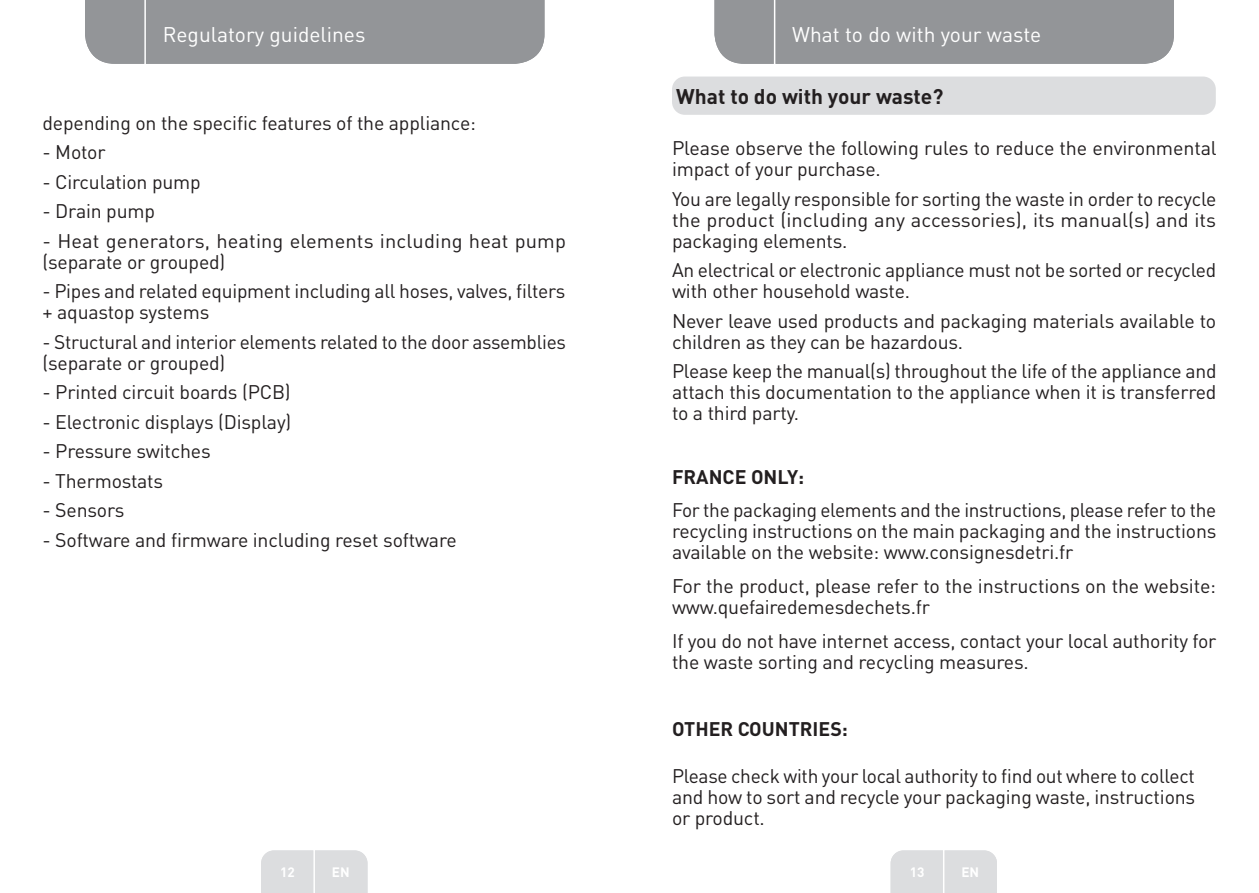
<style>
.page{position:relative;width:1259px;height:893px;background:#fff}
.page>*{position:absolute;margin:0;border:0;box-sizing:border-box;transform-origin:0 0}
.TitreGauche__gabarit{font:21px "DIN Pro";color:#fff}
.Headline-01{font:700 21px "DIN Pro";color:#231f20}
.Large_Text__3_2_mm{font:19.5px/21px "DIN Pro";letter-spacing:-.01em;color:#231f20}
.Large_Text__3_2_mm-2{font:700 19.5px "DIN Pro";color:#231f20}
.Body{font:700 13.5px "DIN Pro";color:#fff}
</style>
<div class="page">
<div style="left:85px;top:0;width:459px;height:64px;background:#939598"></div>
<div style="left:261px;top:850px;width:106px;height:43px;background:#dcdddf"></div>
<hr style="left:313px;top:833px;width:2px;height:60px;background:#fff">
<hr style="left:144px;top:0;width:2px;height:66px;background:#fff">
<div style="left:714px;top:0;width:460px;height:64px;background:#939598"></div>
<div style="left:890px;top:850px;width:107px;height:43px;background:#dcdddf"></div>
<hr style="left:943px;top:833px;width:1px;height:60px;background:#fff">
<hr style="left:774px;top:0;width:1px;height:66px;background:#fff">
<div style="left:672px;top:77px;width:543px;height:38px;background:#dcdddf;border-radius:13px"></div>
<p class="TitreGauche__gabarit" style="left:163px;top:20px;width:204px">Regulatory guidelines</p>
<p class="TitreGauche__gabarit" style="left:792px;top:20px;width:251px">What to do with your waste</p>
<p class="TitreGauche__gabarit" style="left:792px;top:20px;width:204px">Regulatory guidelines</p>
<p class="Large_Text__3_2_mm" style="left:43px;top:111px;width:435px">depending on the specific features of the appliance:</p>
<p class="Large_Text__3_2_mm" style="left:43px;top:141px;width:65px">- Motor</p>
<p class="Large_Text__3_2_mm" style="left:43px;top:170px;width:160px">- Circulation pump</p>
<p class="Large_Text__3_2_mm" style="left:43px;top:200px;width:114px">- Drain pump</p>
<p class="Large_Text__3_2_mm" style="left:43px;top:229px;width:525px">- Heat generators, heating elements including heat pump (separate or grouped)</p>
<p class="Large_Text__3_2_mm" style="left:43px;top:280px;width:524px">- Pipes and related equipment including all hoses, valves, filters + aquastop systems</p>
<p class="Large_Text__3_2_mm" style="left:43px;top:330px;width:525px">- Structural and interior elements related to the door assemblies (separate or grouped)</p>
<p class="Large_Text__3_2_mm" style="left:43px;top:381px;width:250px">- Printed circuit boards (PCB)</p>
<p class="Large_Text__3_2_mm" style="left:43px;top:410px;width:250px">- Electronic displays (Display)</p>
<p class="Large_Text__3_2_mm" style="left:43px;top:440px;width:170px">- Pressure switches</p>
<p class="Large_Text__3_2_mm" style="left:43px;top:469px;width:122px">- Thermostats</p>
<p class="Large_Text__3_2_mm" style="left:43px;top:499px;width:84px">- Sensors</p>
<p class="Large_Text__3_2_mm" style="left:43px;top:528px;width:416px">- Software and firmware including reset software</p>
<p class="Headline-01" style="left:676px;top:82px;width:268px">What to do with your waste?</p>
<p class="Large_Text__3_2_mm" style="left:672px;top:137px;width:546px">Please observe the following rules to reduce the environmental impact of your purchase.</p>
<p class="Large_Text__3_2_mm" style="left:672px;top:187px;width:546px;text-align:justify">You are legally responsible for sorting the waste in order to recycle the product (including any accessories), its manual(s) and its packaging elements.</p>
<p class="Large_Text__3_2_mm" style="left:672px;top:259px;width:545px">An electrical or electronic appliance must not be sorted or recycled with other household waste.</p>
<p class="Large_Text__3_2_mm" style="left:672px;top:309px;width:546px">Never leave used products and packaging materials available to children as they can be hazardous.</p>
<p class="Large_Text__3_2_mm" style="left:672px;top:360px;width:546px;text-align:justify">Please keep the manual(s) throughout the life of the appliance and attach this documentation to the appliance when it is transferred to a third party.</p>
<p class="Large_Text__3_2_mm-2" style="left:672px;top:463px;width:134px">FRANCE ONLY:</p>
<p class="Large_Text__3_2_mm" style="left:672px;top:499px;width:546px;text-align:justify">For the packaging elements and the instructions, please refer to the recycling instructions on the main packaging and the instructions available on the website: www.consignesdetri.fr</p>
<p class="Large_Text__3_2_mm" style="left:672px;top:575px;width:545px">For the product, please refer to the instructions on the website: www.quefairedemesdechets.fr</p>
<p class="Large_Text__3_2_mm" style="left:672px;top:629px;width:546px">If you do not have internet access, contact your local authority for the waste sorting and recycling measures.</p>
<p class="Large_Text__3_2_mm-2" style="left:672px;top:716px;width:177px">OTHER COUNTRIES:</p>
<p class="Large_Text__3_2_mm" style="left:672px;top:764px;width:525px;text-align:justify">Please check with your local authority to find out where to collect and how to sort and recycle your packaging waste, instructions or product.</p>
<p class="Body" style="left:280px;top:863px;width:16px">12</p>
<p class="Body" style="left:332px;top:863px;width:19px">EN</p>
<p class="Body" style="left:909px;top:863px;width:16px">13</p>
<p class="Body" style="left:961px;top:863px;width:19px">EN</p>
</div>
